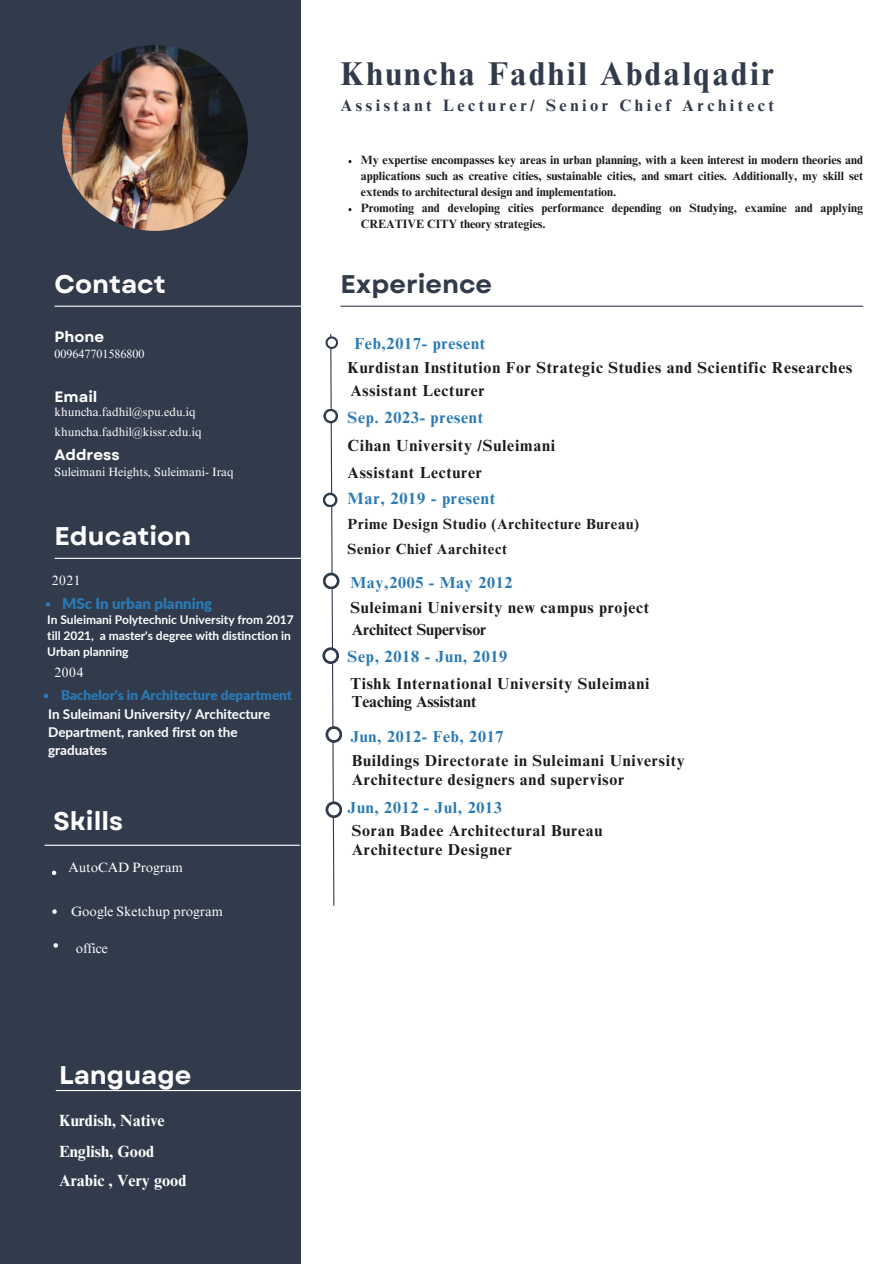
<style>
.page{position:relative;width:894px;height:1264px;background:#fff}
.page>*{position:absolute;margin:0;border:0;box-sizing:border-box;transform-origin:0 0}
.t1{font:700 33px "Times NRMT Pro";letter-spacing:.07em;color:#323b4c}
.t2{font:700 25.5px "Garet";color:#fff}
.t3{font:700 25.5px "Garet";color:#323b4c}
.t4{font:700 16.5px "Times NRMT Pro";letter-spacing:.215em;color:#323b4c}
.t5{font:700 16.35px "Times NRMT Pro";letter-spacing:.045em;color:#297ab4}
.t6{font:700 16.2px "Times NRMT Pro";color:#fff}
.t7{font:700 16.2px "Times NRMT Pro";letter-spacing:.045em;color:#297ab4}
.t8{font:700 16.05px "Times NRMT Pro";letter-spacing:.045em;color:#297ab4}
.t9{font:700 16.05px "Times NRMT Pro";letter-spacing:.045em;color:#1c1c1e}
.t10{font:700 15.9px "Times NRMT Pro";letter-spacing:.045em;color:#1c1c1e}
.t11{font:700 15.9px "Times NRMT Pro";letter-spacing:.045em;color:#297ab4}
.t12{font:700 15.9px "Times NRMT Pro";letter-spacing:-.005em;color:#1c1c1e}
.t13{font:900 15px "Lato";letter-spacing:-.005em;color:#297ab4}
.t14{font:700 15px "Garet";color:#fff}
.t15{font:700 14.7px "Times NRMT Pro";letter-spacing:.045em;color:#1c1c1e}
.t16{font:700 13.5px/18px "Lato";letter-spacing:-.005em;color:#fff}
.t17{font:13.5px "Times NRMT Pro";letter-spacing:-.005em;color:#fff}
.t18{font:900 13.5px "Lato";letter-spacing:-.005em;color:#297ab4}
.t19{font:700 12px/16px "Times NRMT Pro";color:#1c1c1e;text-align:justify}
.t20{font:12px "Times NRMT Pro";color:#fff}
.t21{font:700 12px/16px "Lato";letter-spacing:-.005em;color:#fff}
</style>
<div class="page">
<div style="left:0;top:0;width:300px;height:1263px;background:#323b4c"></div>
<hr style="left:54px;top:305px;width:256px;height:2px;background:#fff">
<hr style="left:54px;top:558px;width:256px;height:1px;background:#fff">
<hr style="left:340px;top:305px;width:522px;height:2px;background:#323b4c">
<svg style="left:329px;top:333px;width:6px;height:573px"></svg>
<svg style="left:325px;top:336px;width:13px;height:13px"></svg>
<div style="left:327px;top:338px;width:9px;height:9px;background:#fff;border-radius:50%"></div>
<svg style="left:323px;top:408px;width:15px;height:15px"></svg>
<div style="left:326px;top:411px;width:9px;height:10px;background:#fff;border-radius:50%"></div>
<svg style="left:52px;top:870px;width:4px;height:5px"></svg>
<svg style="left:52px;top:909px;width:5px;height:4px"></svg>
<svg style="left:53px;top:943px;width:5px;height:4px"></svg>
<hr style="left:45px;top:844px;width:255px;height:1px;background:#fff">
<hr style="left:56px;top:1089px;width:255px;height:2px;background:#fff">
<img style="left:62px;top:45px;width:186px;height:186px;border-radius:50%">
<svg style="left:46px;top:602px;width:4px;height:5px"></svg>
<svg style="left:44px;top:693px;width:4px;height:5px"></svg>
<svg style="left:323px;top:492px;width:14px;height:15px"></svg>
<div style="left:325px;top:495px;width:10px;height:10px;background:#fff;border-radius:50%"></div>
<svg style="left:323px;top:572px;width:16px;height:17px"></svg>
<div style="left:325px;top:575px;width:11px;height:11px;background:#fff;border-radius:50%"></div>
<svg style="left:322px;top:647px;width:17px;height:17px"></svg>
<div style="left:325px;top:650px;width:11px;height:11px;background:#fff;border-radius:50%"></div>
<svg style="left:325px;top:726px;width:17px;height:17px"></svg>
<div style="left:328px;top:729px;width:11px;height:11px;background:#fff;border-radius:50%"></div>
<svg style="left:325px;top:801px;width:17px;height:17px"></svg>
<div style="left:328px;top:804px;width:11px;height:11px;background:#fff;border-radius:50%"></div>
<p class="t2" style="left:54px;top:265px;width:113px">Contact</p>
<p class="t14" style="left:54px;top:325px;width:51px">Phone</p>
<p class="t20" style="left:54px;top:349px;width:92px">009647701586800</p>
<p class="t14" style="left:54px;top:385px;width:44px">Email</p>
<p class="t20" style="left:54px;top:407px;width:143px">khuncha.fadhil@spu.edu.iq</p>
<p class="t20" style="left:54px;top:427px;width:149px">khuncha.fadhil@kissr.edu.iq</p>
<p class="t14" style="left:54px;top:443px;width:67px">Address</p>
<p class="t20" style="left:54px;top:467px;width:181px">Suleimani Heights, Suleimani- Iraq</p>
<p class="t2" style="left:54px;top:517px;width:138px">Education</p>
<p class="t17" style="left:52px;top:575px;width:30px">2021</p>
<p class="t13" style="left:62px;top:594px;width:151px">MSc In urban planning</p>
<p class="t21" style="left:47px;top:611px;width:248px">In Suleimani Polytechnic University from 2017 till 2021, a master's degree with distinction in<br>Urban planning</p>
<p class="t17" style="left:54px;top:667px;width:30px">2004</p>
<p class="t18" style="left:61px;top:687px;width:232px">Bachelor's in Architecture department</p>
<p class="t16" style="left:48px;top:704px;width:224px">In Suleimani University/ Architecture<br>Department, ranked first on the graduates</p>
<p class="t2" style="left:53px;top:803px;width:71px">Skills</p>
<p class="t17" style="left:68px;top:862px;width:116px">AutoCAD Program</p>
<p class="t17" style="left:71px;top:906px;width:153px">Google Sketchup program</p>
<p class="t17" style="left:76px;top:943px;width:33px">office</p>
<p class="t2" style="left:59px;top:1056px;width:134px">Language</p>
<p class="t6" style="left:59px;top:1113px;width:107px">Kurdish, Native</p>
<p class="t6" style="left:59px;top:1145px;width:97px">English, Good</p>
<p class="t6" style="left:59px;top:1174px;width:129px">Arabic , Very good</p>
<p class="t1" style="left:340px;top:61px;width:435px">Khuncha Fadhil Abdalqadir</p>
<p class="t4" style="left:340px;top:99px;width:435px">Assistant Lecturer/ Senior Chief Architect</p>
<p class="t19" style="left:361px;top:153px;width:503px">My expertise encompasses key areas in urban planning, with a keen interest in modern theories and applications such as creative cities, sustainable cities, and smart cities. Additionally, my skill set extends to architectural design and implementation.</p>
<p class="t19" style="left:361px;top:201px;width:503px">Promoting and developing cities performance depending on Studying, examine and applying<br>CREATIVE CITY theory strategies.</p>
<p class="t3" style="left:340px;top:265px;width:153px">Experience</p>
<p class="t8" style="left:354px;top:337px;width:132px">Feb,2017- present</p>
<p class="t10" style="left:347px;top:361px;width:506px">Kurdistan Institution For Strategic Studies and Scientific Researches</p>
<p class="t10" style="left:350px;top:384px;width:136px">Assistant Lecturer</p>
<p class="t8" style="left:347px;top:412px;width:137px">Sep. 2023- present</p>
<p class="t9" style="left:347px;top:439px;width:209px">Cihan University /Suleimani</p>
<p class="t10" style="left:347px;top:467px;width:136px">Assistant Lecturer</p>
<p class="t5" style="left:347px;top:492px;width:149px">Mar, 2019 - present</p>
<p class="t15" style="left:347px;top:518px;width:293px">Prime Design Studio (Architecture Bureau)</p>
<p class="t15" style="left:347px;top:543px;width:161px">Senior Chief Aarchitect</p>
<p class="t11" style="left:350px;top:576px;width:163px">May,2005 - May 2012</p>
<p class="t10" style="left:350px;top:602px;width:300px">Suleimani University new campus project</p>
<p class="t12" style="left:351px;top:623px;width:136px">Architect Supervisor</p>
<p class="t7" style="left:347px;top:650px;width:161px">Sep, 2018 - Jun, 2019</p>
<p class="t10" style="left:350px;top:677px;width:300px">Tishk International University Suleimani</p>
<p class="t12" style="left:351px;top:696px;width:126px">Teaching Assistant</p>
<p class="t11" style="left:350px;top:730px;width:154px">Jun, 2012- Feb, 2017</p>
<p class="t10" style="left:351px;top:754px;width:334px">Buildings Directorate in Suleimani University</p>
<p class="t10" style="left:351px;top:773px;width:274px">Architecture designers and supervisor</p>
<p class="t11" style="left:347px;top:801px;width:156px">Jun, 2012 - Jul, 2013</p>
<p class="t10" style="left:351px;top:843px;width:161px">Architecture Designer</p>
<p class="t10" style="left:351px;top:824px;width:252px">Soran Badee Architectural Bureau</p>
</div>
